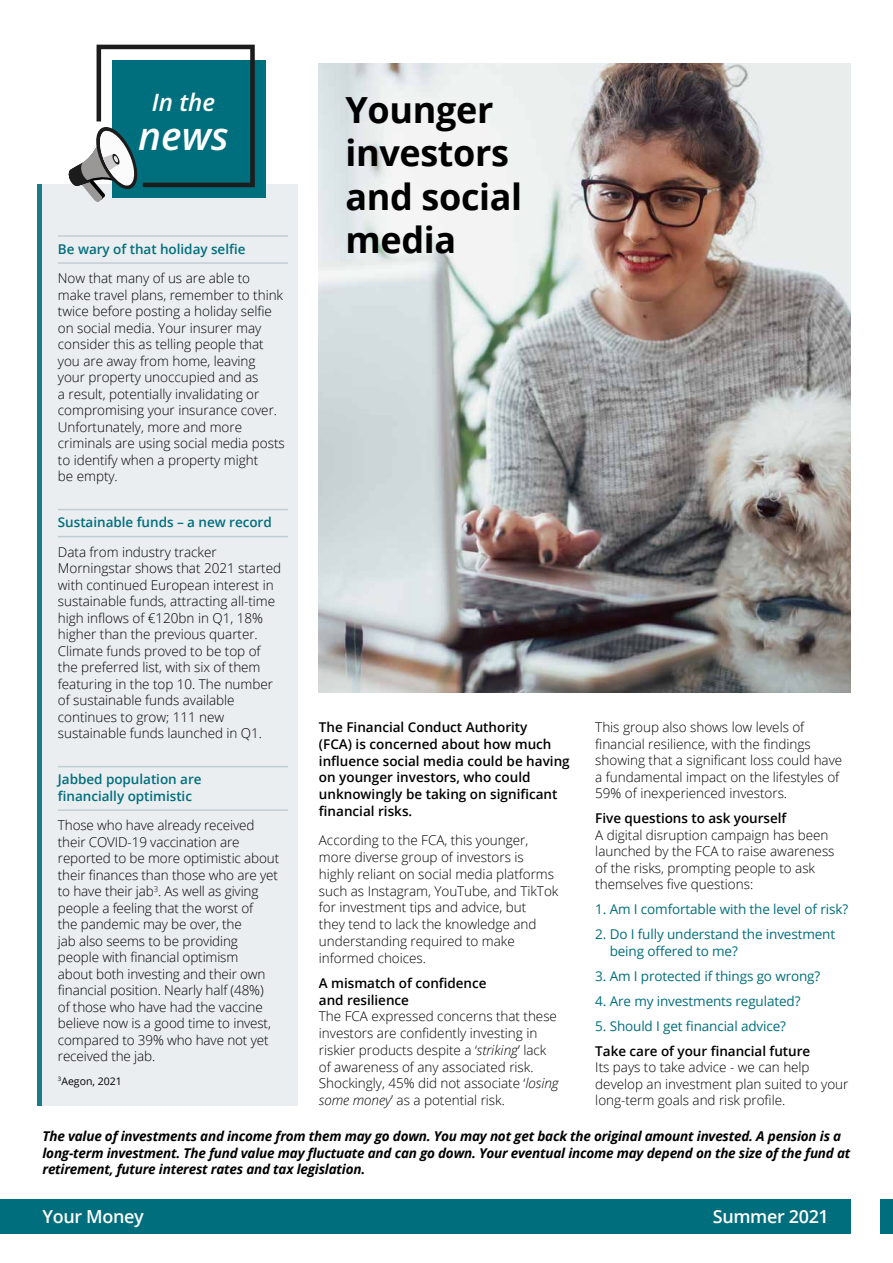
<style>
.page{position:relative;width:893px;height:1263px;background:#fff}
.page>*{position:absolute;margin:0;border:0;box-sizing:border-box;transform-origin:0 0}
.t1{font:italic 600 39px "Open Sans";color:#fff}
.t2{font:700 36px/43.2px "Open Sans";letter-spacing:-.01em;color:#000}
.t3{font:italic 600 24.15px "Open Sans";color:#fff}
.t4{font:600 18px "Open Sans";letter-spacing:-.02em;color:#fff}
.t5{font:300 13.5px/16.5px "Open Sans";letter-spacing:-.005em;color:#000}
.t6{font:italic 700 13.5px/16.5px "Open Sans";letter-spacing:-.015em;color:#000}
.t7{font:600 13.5px/16.8px "Open Sans";color:#000}
.t8{font:13.5px/16.5px "Open Sans";letter-spacing:-.01em;color:#006e7c}
.t9{font:600 13.5px/16.5px "Open Sans";letter-spacing:-.005em;color:#006e7c}
.t10{font:10.5px "Open Sans";color:#000}
.s1{font-style:italic}
</style>
<div class="page">
<div style="left:0;top:1199px;width:850px;height:34px;background:#006e7c"></div>
<div style="left:880px;top:1199px;width:13px;height:34px;background:#006e7c"></div>
<img style="left:319px;top:64px;width:531px;height:628px">
<div style="left:37px;top:184px;width:6px;height:921px;background:#1a7c89"></div>
<div style="left:43px;top:184px;width:255px;height:921px;background:#eaeef1"></div>
<hr style="left:58px;top:235px;width:230px;height:2px;background:#c1cdd4">
<hr style="left:58px;top:262px;width:230px;height:2px;background:#c1cdd4">
<hr style="left:58px;top:509px;width:230px;height:1px;background:#c1cdd4">
<hr style="left:58px;top:536px;width:230px;height:1px;background:#c1cdd4">
<hr style="left:58px;top:766px;width:230px;height:1px;background:#c1cdd4">
<hr style="left:58px;top:809px;width:230px;height:2px;background:#c1cdd4">
<div style="left:112px;top:60px;width:154px;height:138px;background:#006f7d"></div>
<svg style="left:69px;top:45px;width:186px;height:157px"></svg>
<h3 class="t3" style="left:152px;top:86px;width:65px">In the</h3>
<h1 class="t1" style="left:138px;top:109px;width:92px">news</h1>
<p class="t9" style="left:58px;top:240px;width:189px">Be wary of that holiday selfie</p>
<p class="t5" style="left:58px;top:270px;width:228px">Now that many of us are able to make travel plans, remember to think twice before posting a holiday selfie on social media. Your insurer may consider this as telling people that you are away from home, leaving your property unoccupied and as<br>a result, potentially invalidating or compromising your insurance cover.<br>Unfortunately, more and more criminals are using social media posts to identify when a property might<br>be empty.</p>
<p class="t9" style="left:58px;top:514px;width:215px">Sustainable funds – a new record</p>
<p class="t5" style="left:58px;top:543px;width:225px">Data from industry tracker Morningstar shows that 2021 started with continued European interest in sustainable funds, attracting all-time high inflows of €120bn in Q1, 18% higher than the previous quarter.<br>Climate funds proved to be top of the preferred list, with six of them featuring in the top 10. The number of sustainable funds available continues to grow; 111 new sustainable funds launched in Q1.</p>
<p class="t9" style="left:58px;top:771px;width:145px">Jabbed population are financially optimistic</p>
<p class="t5" style="left:58px;top:816px;width:223px">Those who have already received their COVID-19 vaccination are reported to be more optimistic about their finances than those who are yet to have their jab<sup>3</sup>. As well as giving people a feeling that the worst of<br>the pandemic may be over, the<br>jab also seems to be providing people with financial optimism<br>about both investing and their own financial position. Nearly half (48%)<br>of those who have had the vaccine believe now is a good time to invest, compared to 39% who have not yet received the jab.</p>
<p class="t10" style="left:58px;top:1074px;width:65px"><sup>3</sup>Aegon, 2021</p>
<h2 class="t2" style="left:345px;top:88px;width:178px">Younger investors and social media</h2>
<p class="t7" style="left:319px;top:718px;width:252px">The Financial Conduct Authority<br>(FCA) is concerned about how much influence social media could be having on younger investors, who could unknowingly be taking on significant financial risks.</p>
<p class="t5" style="left:319px;top:832px;width:241px">According to the FCA, this younger, more diverse group of investors is highly reliant on social media platforms such as Instagram, YouTube, and TikTok for investment tips and advice, but<br>they tend to lack the knowledge and understanding required to make informed choices.</p>
<p class="t7" style="left:319px;top:974px;width:169px">A mismatch of confidence and resilience</p>
<p class="t5" style="left:319px;top:1008px;width:241px">The FCA expressed concerns that these investors are confidently investing in riskier products despite a ‘<span class="s1">striking</span>’ lack of awareness of any associated risk.<br>Shockingly, 45% did not associate ‘<span class="s1">losing some money</span>’ as a potential risk.</p>
<p class="t5" style="left:595px;top:719px;width:248px">This group also shows low levels of financial resilience, with the findings showing that a significant loss could have a fundamental impact on the lifestyles of 59% of inexperienced investors.</p>
<p class="t7" style="left:595px;top:809px;width:193px">Five questions to ask yourself</p>
<p class="t5" style="left:595px;top:826px;width:241px">A digital disruption campaign has been launched by the FCA to raise awareness of the risks, prompting people to ask themselves five questions:</p>
<p class="t8" style="left:595px;top:901px;width:254px">1. Am I comfortable with the level of risk?</p>
<p class="t8" style="left:610px;top:926px;width:227px;text-indent:-14px">2. Do I fully understand the investment being offered to me?</p>
<p class="t8" style="left:595px;top:967px;width:226px">3. Am I protected if things go wrong?</p>
<p class="t8" style="left:595px;top:992px;width:207px">4. Are my investments regulated?</p>
<p class="t8" style="left:595px;top:1017px;width:192px">5. Should I get financial advice?</p>
<p class="t7" style="left:595px;top:1042px;width:216px">Take care of your financial future</p>
<p class="t5" style="left:595px;top:1059px;width:255px">Its pays to take advice - we can help develop an investment plan suited to your long-term goals and risk profile.</p>
<p class="t6" style="left:43px;top:1128px;width:809px">The value of investments and income from them may go down. You may not get back the original amount invested. A pension is a long-term investment. The fund value may fluctuate and can go down. Your eventual income may depend on the size of the fund at retirement, future interest rates and tax legislation.</p>
<h3 class="t4" style="left:43px;top:1204px;width:103px">Your Money</h3>
<h3 class="t4" style="left:713px;top:1204px;width:118px">Summer 2021</h3>
</div>
